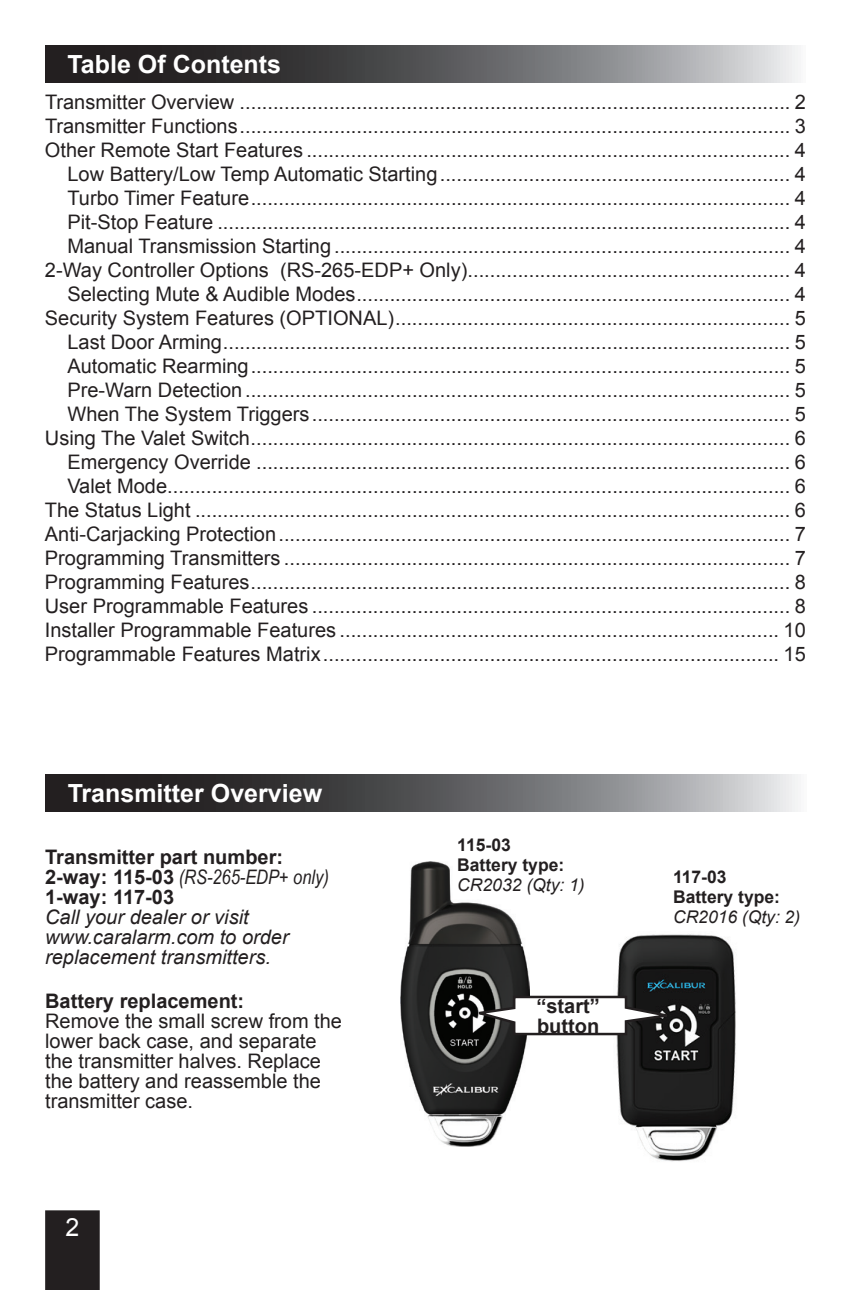
<style>
.page{position:relative;width:851px;height:1290px;background:#fff}
.page>*{position:absolute;margin:0;border:0;box-sizing:border-box;transform-origin:0 0}
.t1{font:700 25px "Arial";color:#fff}
.t2{font:25px "Arial";color:#fff}
.t3{font:20px/24px "Arial";color:#231f20;text-align:right}
.t4{font:italic 20px/20px "Arial";color:#231f20}
.t5{font:700 20px/20px "Arial";color:#231f20}
.t6{font:italic 20px "Arial Narrow";color:#231f20}
.t7{font:700 17.5px/20px "Arial";color:#231f20}
.t8{font:italic 17.5px "Arial";color:#231f20}
.s1{font-family:"Arial";font-weight:700;font-style:normal}
</style>
<div class="page">
<img style="left:616px;top:934px;width:120px;height:228px">
<img style="left:400px;top:861px;width:129px;height:285px">
<svg style="left:45px;top:45px;width:753px;height:37px;background:#636264"></svg>
<svg style="left:45px;top:774px;width:753px;height:37px;background:#636264"></svg>
<svg style="left:467px;top:994px;width:214px;height:42px"></svg>
<div style="left:45px;top:1210px;width:55px;height:80px;background:#231f20"></div>
<p class="t1" style="left:68px;top:47px;width:215px">Table Of Contents</p>
<p class="t3" style="left:45px;top:90px;width:762px">Transmitter Overview ................................................................................................... 2<br>Transmitter Functions ................................................................................................... 3<br>Other Remote Start Features ....................................................................................... 4<br>Low Battery/Low Temp Automatic Starting ............................................................... 4<br>Turbo Timer Feature ................................................................................................. 4<br>Pit-Stop Feature ....................................................................................................... 4<br>Manual Transmission Starting .................................................................................. 4<br>2-Way Controller Options (RS-265-EDP+ Only) .......................................................... 4<br>Selecting Mute &amp; Audible Modes .............................................................................. 4<br>Security System Features (OPTIONAL) ....................................................................... 5<br>Last Door Arming ...................................................................................................... 5<br>Automatic Rearming ................................................................................................. 5<br>Pre-Warn Detection .................................................................................................. 5<br>When The System Triggers ...................................................................................... 5<br>Using The Valet Switch ................................................................................................. 6<br>Emergency Override ................................................................................................ 6<br>Valet Mode ................................................................................................................ 6<br>The Status Light ........................................................................................................... 6<br>Anti-Carjacking Protection ............................................................................................ 7<br>Programming Transmitters ........................................................................................... 7<br>Programming Features ................................................................................................. 8<br>User Programmable Features ...................................................................................... 8<br>Installer Programmable Features ............................................................................... 10<br>Programmable Features Matrix .................................................................................. 15</p>
<p class="t1" style="left:68px;top:777px;width:256px">Transmitter Overview</p>
<p class="t5" style="left:45px;top:847px;width:239px">Transmitter part number:</p>
<p class="t6" style="left:45px;top:863px;width:285px"><span class="s1">2-way: 115-03</span> (RS-265-EDP+ only)</p>
<p class="t5" style="left:45px;top:887px;width:130px">1-way: 117-03</p>
<p class="t4" style="left:45px;top:907px;width:245px">Call your dealer or visit www.caralarm.com to order replacement transmitters.</p>
<p class="t5" style="left:45px;top:992px;width:200px">Battery replacement:</p>
<p class="t3" style="left:45px;top:1011px;width:298px;line-height:20px;text-align:left">Remove the small screw from the lower back case, and separate the transmitter halves. Replace the battery and reassemble the transmitter case.</p>
<p class="t2" style="left:65px;top:1210px;width:15px">2</p>
<p class="t7" style="left:457px;top:836px;width:108px">115-03<br>Battery type:</p>
<p class="t8" style="left:457px;top:874px;width:129px">CR2032 (Qty: 1)</p>
<p class="t7" style="left:673px;top:867px;width:108px">117-03<br>Battery type:</p>
<p class="t8" style="left:673px;top:906px;width:129px">CR2016 (Qty: 2)</p>
<p class="t5" style="left:536px;top:996px;width:65px">“start” button</p>
</div>
